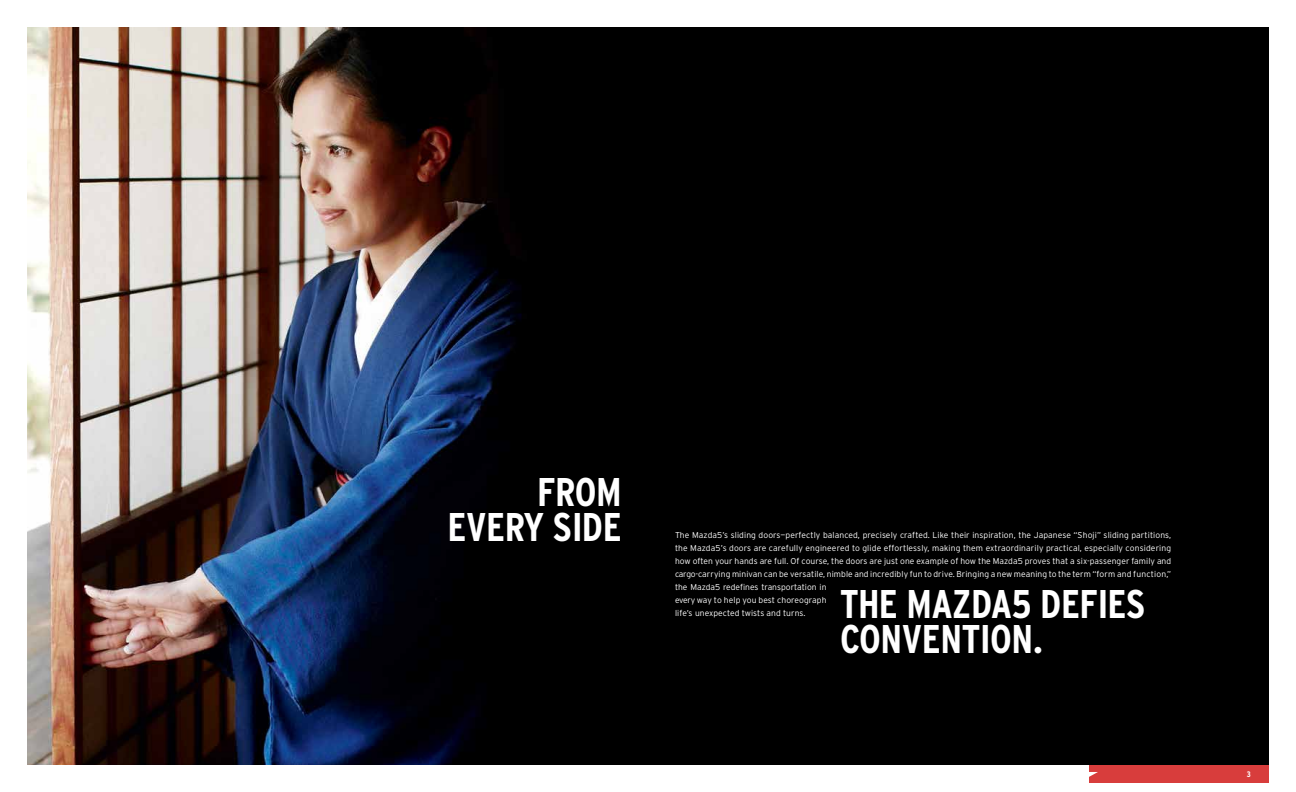
<style>
.page{position:relative;width:1296px;height:792px;background:#fff}
.page>*{position:absolute;margin:0;border:0;box-sizing:border-box;transform-origin:0 0}
.t1{font:700 condensed 40px/35px "Interstate";letter-spacing:-.01em;color:#fff}
.t2{font:300 8.5px/13px "Interstate";letter-spacing:.01em;color:#fff}
.t3{font:700 condensed 8px "Interstate";color:#fff}
</style>
<div class="page">
<div style="left:27px;top:27px;width:1242px;height:738px;background:#000"></div>
<img style="left:27px;top:27px;width:495px;height:738px">
<div style="left:1089px;top:765px;width:180px;height:18px;background:#d83d3c"></div>
<h1 class="t1" style="left:537px;top:474px;width:86px">FROM</h1>
<h1 class="t1" style="left:447px;top:509px;width:20px">EVERY</h1>
<h1 class="t1" style="left:553px;top:509px;width:18px">SIDE</h1>
<p class="t2" style="left:675px;top:529px;width:498px">The Mazda5’s sliding doors—perfectly balanced, precisely crafted. Like their inspiration, the Japanese “Shoji” sliding partitions, the Mazda5’s doors are carefully engineered to glide effortlessly, making them extraordinarily practical, especially considering how often your hands are full. Of course, the doors are just one example of how the Mazda5 proves that a six-passenger family and cargo-carrying minivan can be versatile, nimble and incredibly fun to drive. Bringing a new meaning to the term “form and function,” the Mazda5 redefines transportation in<br>every way to help you best choreograph<br>life’s unexpected twists and turns.</p>
<h1 class="t1" style="left:840px;top:586px;width:274px">THE MAZDA5 DEFIES<br>CONVENTION</h1>
<h1 class="t1" style="left:1033px;top:621px;width:11px">.</h1>
<p class="t3" style="left:1247px;top:769px;width:6px">3</p>
</div>
